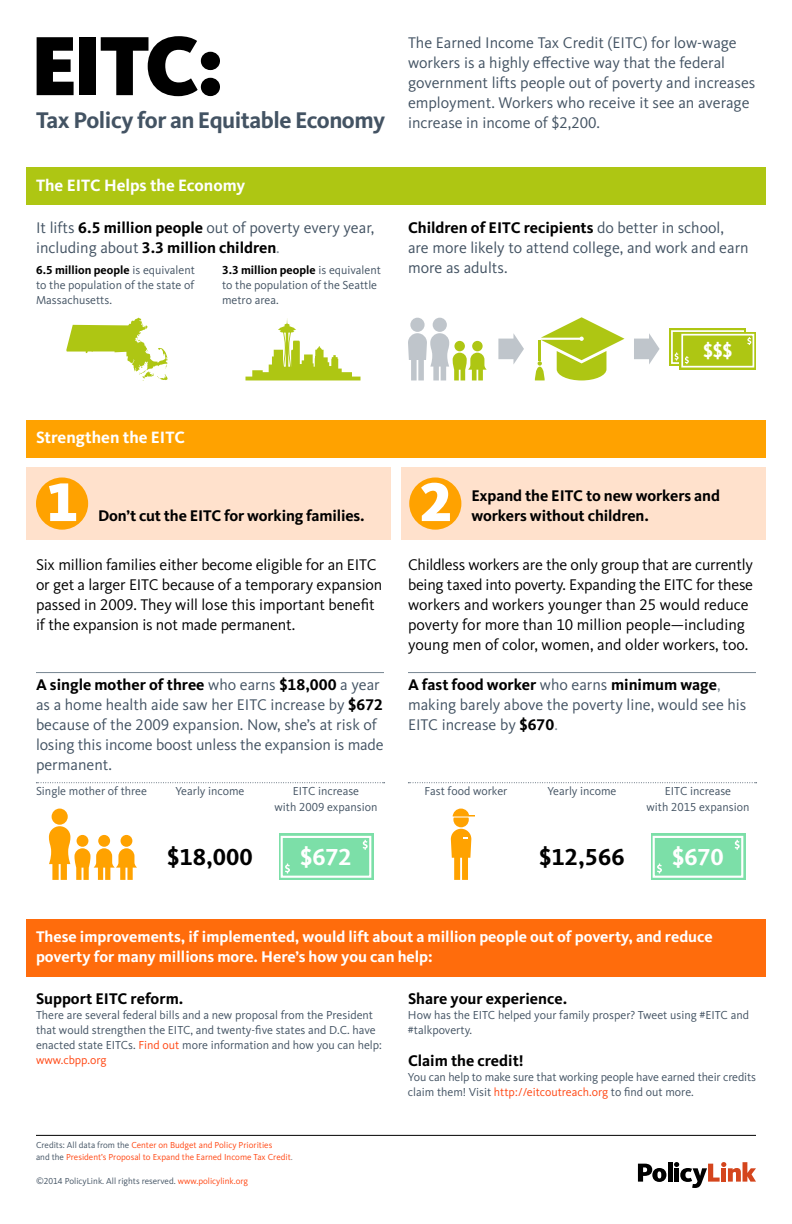
<style>
.page{position:relative;width:792px;height:1224px;background:#fff}
.page>*{position:absolute;margin:0;border:0;box-sizing:border-box;transform-origin:0 0}
.t1{font:900 87px "Kievit OT";color:#000}
.t2{font:900 56.6px "Kievit OT";color:#fff}
.t3{font:700 24px "Kievit OT";color:#000}
.t4{font:700 24px "Kievit OT";letter-spacing:-.02em;color:#fff}
.t5{font:700 23.5px "Kievit OT";letter-spacing:-.02em;color:#435363}
.t6{font:700 19.3px "Kievit OT";color:#fff}
.t7{font:700 17px "Kievit OT";color:#fff}
.t8{font:16px/20px "Kievit OT";color:#435363}
.t9{font:16px/20px "Kievit OT";letter-spacing:-.01em;color:#000}
.t10{font:700 16px "Kievit OT";letter-spacing:-.005em;color:#000}
.t11{font:700 16px/20px "Kievit OT";color:#fff}
.t12{font:12px/15px "Kievit OT";color:#435363}
.t13{font:9px/12px "Kievit OT";color:#ff4612}
.t14{font:9px "Kievit OT";color:#435363}
.s1{font-weight:700;color:#000}
.s2{color:#778692}
.s3{color:#ff4612}
.s4{color:#435363}
</style>
<div class="page">
<svg style="left:638px;top:1164px;width:28px;height:18px"></svg>
<hr style="left:668px;top:1162px;width:4px;height:20px;background:#000">
<svg style="left:674px;top:1162px;width:82px;height:26px"></svg>
<hr style="left:36px;top:1135px;width:720px;height:1px;background:#000">
<div style="left:26px;top:919px;width:740px;height:57px;background:#ff6c0c"></div>
<div style="left:26px;top:167px;width:740px;height:38px;background:#aec613"></div>
<svg style="left:66px;top:318px;width:102px;height:63px"></svg>
<svg style="left:245px;top:318px;width:115px;height:62px"></svg>
<svg style="left:408px;top:318px;width:79px;height:62px"></svg>
<div style="left:680px;top:332px;width:76px;height:37px;background:#aec613"></div>
<svg style="left:670px;top:329px;width:85px;height:39px"></svg>
<svg style="left:634px;top:333px;width:26px;height:31px"></svg>
<svg style="left:498px;top:333px;width:26px;height:31px"></svg>
<svg style="left:535px;top:317px;width:90px;height:63px"></svg>
<div style="left:26px;top:420px;width:740px;height:38px;background:#ffa200"></div>
<hr style="left:36px;top:672px;width:348px;height:1px;background:#778692">
<hr style="left:408px;top:672px;width:348px;height:1px;background:#778692">
<div style="left:401px;top:468px;width:365px;height:72px;background:#ffe1cc"></div>
<div style="left:409px;top:477px;width:52px;height:53px;background:#ffa200;border-radius:50%"></div>
<div style="left:26px;top:468px;width:365px;height:72px;background:#ffe1cc"></div>
<div style="left:36px;top:477px;width:52px;height:53px;background:#ffa200;border-radius:50%"></div>
<svg style="left:36px;top:782px;width:349px;height:1px"></svg>
<svg style="left:408px;top:782px;width:349px;height:1px"></svg>
<svg style="left:49px;top:809px;width:88px;height:71px"></svg>
<div style="left:279px;top:834px;width:94px;height:46px;background:#7cdfa8"></div>
<svg style="left:280px;top:835px;width:92px;height:43px"></svg>
<div style="left:651px;top:834px;width:94px;height:46px;background:#7cdfa8"></div>
<svg style="left:652px;top:835px;width:92px;height:43px"></svg>
<svg style="left:451px;top:809px;width:24px;height:71px"></svg>
<hr style="left:448px;top:817px;width:42px;height:1px;background:#fff">
<h1 class="t1" style="left:30px;top:14px;width:196px">EITC:</h1>
<h3 class="t5" style="left:36px;top:107px;width:351px">Tax Policy for an Equitable Economy</h3>
<p class="t7" style="left:36px;top:176px;width:211px">The EITC Helps the Economy</p>
<p class="t8" style="left:408px;top:33px;width:349px">The Earned Income Tax Credit (EITC) for low-wage workers is a highly effective way that the federal government lifts people out of poverty and increases employment. Workers who receive it see an average increase in income of $2,200.</p>
<p class="t8" style="left:36px;top:218px;width:340px">It lifts <span class="s1">6.5 million people</span> out of poverty every year, including about <span class="s1">3.3 million children</span><span class="s2">.</span></p>
<p class="t8" style="left:408px;top:218px;width:342px"><span class="s1">Children of EITC recipients</span> do better in school, are more likely to attend college, and work and earn more as adults.</p>
<p class="t12" style="left:36px;top:263px;width:160px;text-align:justify"><span class="s1">6.5 million people</span> is equivalent to the population of the state of Massachusetts.</p>
<p class="t12" style="left:222px;top:263px;width:160px"><span class="s1">3.3 million people</span> is equivalent to the population of the Seattle metro area.</p>
<p class="t7" style="left:36px;top:428px;width:151px">Strengthen the EITC</p>
<p class="t6" style="left:693px;top:338px;width:41px">$$$$$$</p>
<h2 class="t2" style="left:46px;top:468px;width:34px">1</h2>
<h2 class="t2" style="left:420px;top:468px;width:34px">2</h2>
<p class="t10" style="left:471px;top:486px;width:250px">Expand the EITC to new workers and</p>
<p class="t10" style="left:98px;top:506px;width:268px">Don’t cut the EITC for working families.</p>
<p class="t10" style="left:471px;top:506px;width:179px">workers without children.</p>
<p class="t9" style="left:36px;top:555px;width:348px">Six million families either become eligible for an EITC or get a larger EITC because of a temporary expansion passed in 2009. They will lose this important benefit if the expansion is not made permanent.</p>
<p class="t8" style="left:36px;top:675px;width:349px"><span class="s1">A single mother of three</span> who earns <span class="s1">$18,000</span> a year as a home health aide saw her EITC increase by <span class="s1">$672 </span>because of the 2009 expansion. Now, she’s at risk of losing this income boost unless the expansion is made permanent.</p>
<p class="t9" style="left:408px;top:555px;width:347px">Childless workers are the only group that are currently being taxed into poverty. Expanding the EITC for these workers and workers younger than 25 would reduce poverty for more than 10 million people—including young men of color, women, and older workers, too.</p>
<p class="t8" style="left:408px;top:675px;width:340px"><span class="s1">A fast food worker</span> who earns <span class="s1">minimum wage</span><span class="s2">, </span>making barely above the poverty line, would see his<br>EITC increase by <span class="s1">$670</span><span class="s2">.</span></p>
<p class="t12" style="left:36px;top:784px;width:113px">Single mother of three</p>
<p class="t12" style="left:175px;top:784px;width:71px">Yearly income</p>
<p class="t12" style="left:275px;top:783px;width:104px;line-height:16px;text-align:center">EITC increase<br>with 2009 expansion</p>
<p class="t12" style="left:425px;top:784px;width:84px">Fast food worker</p>
<p class="t12" style="left:547px;top:784px;width:71px">Yearly income</p>
<p class="t12" style="left:647px;top:783px;width:104px;line-height:16px;text-align:center">EITC increase<br>with 2015 expansion</p>
<h3 class="t3" style="left:167px;top:843px;width:87px">$18,000</h3>
<h3 class="t4" style="left:300px;top:843px;width:53px">$672</h3>
<h3 class="t3" style="left:539px;top:843px;width:87px">$12,566</h3>
<h3 class="t4" style="left:672px;top:843px;width:53px">$670</h3>
<p class="t11" style="left:36px;top:927px;width:678px">These improvements, if implemented, would lift about a million people out of poverty, and reduce poverty for many millions more. Here’s how you can help:</p>
<p class="t10" style="left:36px;top:989px;width:149px">Support EITC reform.</p>
<p class="t12" style="left:36px;top:1008px;width:347px">There are several federal bills and a new proposal from the President that would strengthen the EITC, and twenty-five states and D.C. have enacted state EITCs. <span class="s3">Find out</span> more information and how you can help: <span class="s3">www.cbpp.org</span></p>
<p class="t13" style="left:36px;top:1139px;width:258px"><span class="s4">Credits: All data from the</span> Center on Budget and Policy Priorities<br><span class="s4">and the</span> President’s Proposal to Expand the Earned Income Tax Credit<span class="s2">.</span></p>
<p class="t14" style="left:36px;top:1176px;width:214px">©2014 PolicyLink. All rights reserved. <span class="s3">www.policylink.org</span></p>
<p class="t10" style="left:408px;top:989px;width:161px">Share your experience.</p>
<p class="t12" style="left:408px;top:1008px;width:343px">How has the EITC helped your family prosper? Tweet using #EITC and #talkpoverty.</p>
<p class="t10" style="left:408px;top:1051px;width:117px">Claim the credit!</p>
<p class="t12" style="left:408px;top:1070px;width:350px">You can help to make sure that working people have earned their credits claim them! Visit <span class="s3">http://eitcoutreach.org</span> to find out more.</p>
</div>
